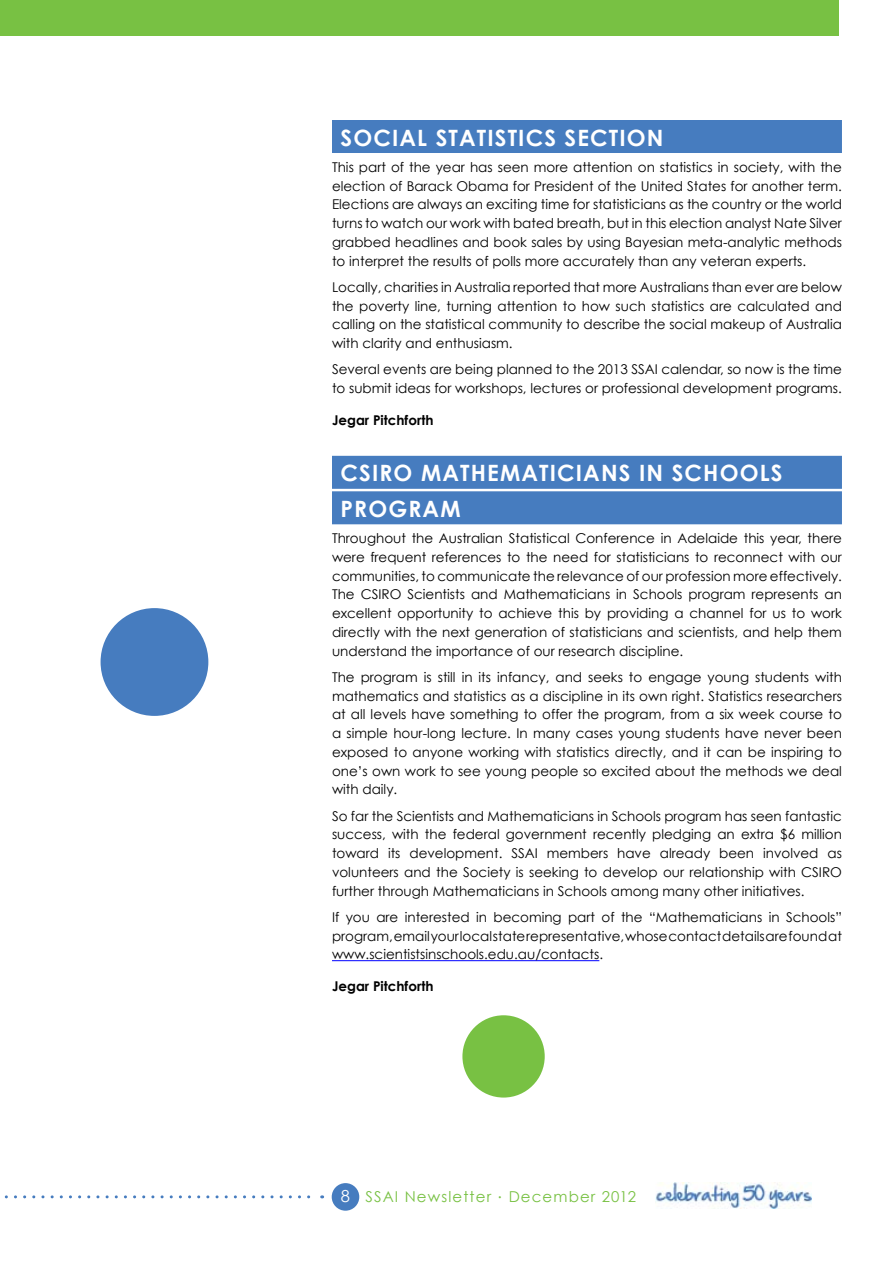
<style>
.page{position:relative;width:893px;height:1263px;background:#fff}
.page>*{position:absolute;margin:0;border:0;box-sizing:border-box;transform-origin:0 0}
.t1{font:700 22.5px/35.5px "Century Gothic";letter-spacing:.05em;color:#fff}
.t2{font:15px "Century Gothic";letter-spacing:.075em;color:#78c143}
.t3{font:13.5px/18.8px "Century Gothic";color:#000;text-align:justify}
.t4{font:700 13.5px "Century Gothic";color:#000}
.s1{font-size:16.5px;color:#fff}
</style>
<div class="page">
<div style="left:332px;top:1183px;width:27px;height:28px;background:#467cbf;border-radius:50%"></div>
<svg style="left:4px;top:1195px;width:319px;height:3px"></svg>
<div style="left:0;top:0;width:838px;height:36px;background:#78c143"></div>
<img style="left:656px;top:1182px;width:155px;height:26px">
<div style="left:332px;top:120px;width:510px;height:33px;background:#467cbf"></div>
<div style="left:332px;top:456px;width:510px;height:33px;background:#467cbf"></div>
<div style="left:332px;top:491px;width:510px;height:33px;background:#467cbf"></div>
<hr style="left:332px;top:960px;width:267px;height:1px;background:#00f">
<div style="left:101px;top:608px;width:107px;height:108px;background:#467cbf;border-radius:50%"></div>
<div style="left:462px;top:1015px;width:83px;height:82px;background:#78c143;border-radius:50%"></div>
<h1 class="t1" style="left:340px;top:119px;width:325px">SOCIAL STATISTICS SECTION</h1>
<p class="t3" style="left:332px;top:157px;width:511px">This part of the year has seen more attention on statistics in society, with the election of Barack Obama for President of the United States for another term.<br>Elections are always an exciting time for statisticians as the country or the world turns to watch our work with bated breath, but in this election analyst Nate Silver grabbed headlines and book sales by using Bayesian meta-analytic methods to interpret the results of polls more accurately than any veteran experts.</p>
<p class="t3" style="left:332px;top:277px;width:511px">Locally, charities in Australia reported that more Australians than ever are below the poverty line, turning attention to how such statistics are calculated and calling on the statistical community to describe the social makeup of Australia with clarity and enthusiasm.</p>
<p class="t3" style="left:332px;top:360px;width:511px">Several events are being planned to the 2013 SSAI calendar, so now is the time to submit ideas for workshops, lectures or professional development programs.</p>
<p class="t4" style="left:332px;top:411px;width:103px">JEGAR PITCHFORTH</p>
<h1 class="t1" style="left:340px;top:455px;width:443px">CSIRO MATHEMATICIANS IN SCHOOLS<br>PROG RAM</h1>
<p class="t3" style="left:332px;top:529px;width:511px">Throughout the Australian Statistical Conference in Adelaide this year, there were frequent references to the need for statisticians to reconnect with our communities, to communicate the relevance of our profession more effectively.<br>The CSIRO Scientists and Mathematicians in Schools program represents an excellent opportunity to achieve this by providing a channel for us to work directly with the next generation of statisticians and scientists, and help them understand the importance of our research discipline.</p>
<p class="t3" style="left:332px;top:667px;width:511px">The program is still in its infancy, and seeks to engage young students with mathematics and statistics as a discipline in its own right. Statistics researchers at all levels have something to offer the program, from a six week course to a simple hour-long lecture. In many cases young students have never been exposed to anyone working with statistics directly, and it can be inspiring to one’s own work to see young people so excited about the methods we deal with daily.</p>
<p class="t3" style="left:332px;top:806px;width:511px">So far the Scientists and Mathematicians in Schools program has seen fantastic success, with the federal government recently pledging an extra $6 million toward its development. SSAI members have already been involved as volunteers and the Society is seeking to develop our relationship with CSIRO further through Mathematicians in Schools among many other initiatives.</p>
<p class="t3" style="left:332px;top:907px;width:511px">If you are interested in becoming part of the “Mathematicians in Schools” program, email your local state representative, whose contact details are found at www.scientistsinschools.edu.au/contacts.</p>
<p class="t4" style="left:332px;top:977px;width:103px">JEGAR PITCHFORTH</p>
<p class="t2" style="left:341px;top:1187px;width:297px"><span class="s1">8</span> SSAI Newsletter <sup>.</sup> December 2012</p>
</div>
